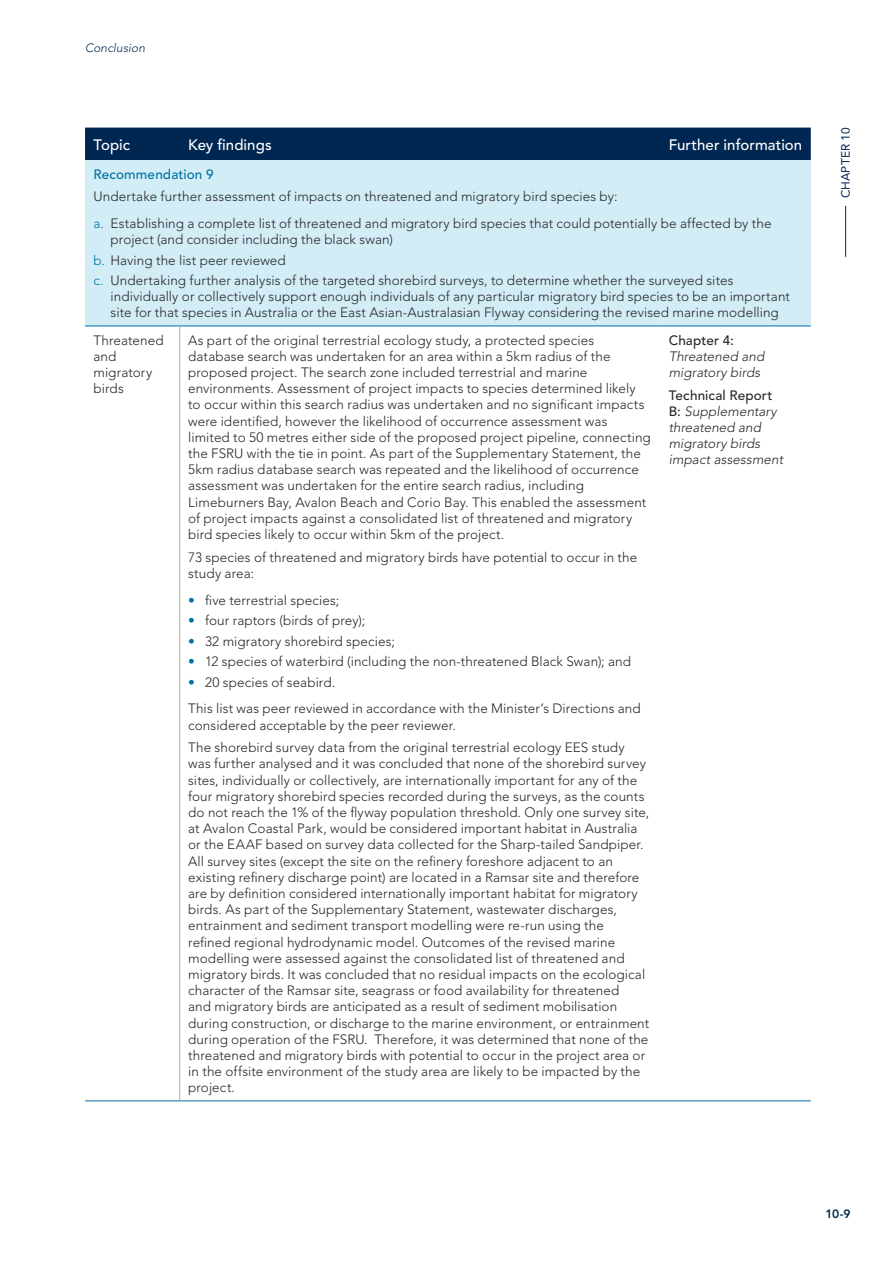
<style>
.page{position:relative;width:893px;height:1263px;background:#fff}
.page>*{position:absolute;margin:0;border:0;box-sizing:border-box;transform-origin:0 0}
.Table_Heading{font:500 15px "Avenir LT Std";letter-spacing:.005em;color:#fff}
.Table_Body_9pt{font:300 13.5px/16.2px "Avenir LT Std";letter-spacing:.005em;color:#292829}
.Alpha_Bullet{font:300 13.5px/16.2px "Avenir LT Std";letter-spacing:.005em;color:#292829}
.Table_Body_9pt-2{font:italic 300 13.5px/16.2px "Avenir LT Std";letter-spacing:.005em;color:#292829}
.Table_Body_9pt-3{font:500 13.5px "Avenir LT Std";letter-spacing:.01em;color:#0071a4}
.t1{font:italic 300 12px "Avenir LT Std";letter-spacing:.01em;color:#002752}
.t2{font:12px "Avenir LT Std";letter-spacing:.01em;color:#002752}
.t3{font:800 12px "Avenir LT Std";color:#002752}
.s1{color:#0071a4}
.s2{font-weight:500;font-style:normal}
</style>
<div class="page">
<hr style="left:845px;top:206px;width:1px;height:51px;background:#002752">
<div style="left:85px;top:128px;width:726px;height:32px;background:#002752"></div>
<div style="left:85px;top:160px;width:726px;height:166px;background:#d2edf6"></div>
<hr style="left:179px;top:326px;width:1px;height:774px;background:#c7ac64">
<hr style="left:85px;top:326px;width:95px;height:1px;background:#0071a4">
<hr style="left:180px;top:326px;width:480px;height:1px;background:#0071a4">
<hr style="left:660px;top:326px;width:151px;height:1px;background:#0071a4">
<hr style="left:85px;top:1100px;width:95px;height:1px;background:#0071a4">
<hr style="left:180px;top:1100px;width:480px;height:1px;background:#0071a4">
<hr style="left:660px;top:1100px;width:151px;height:1px;background:#0071a4">
<p class="t1" style="left:85px;top:40px;width:62px">Conclusion</p>
<p class="Table_Heading" style="left:94px;top:136px;width:38px">Topic</p>
<p class="Table_Heading" style="left:188px;top:136px;width:85px">Key findings</p>
<p class="Table_Heading" style="left:669px;top:136px;width:135px">Further information</p>
<p class="Table_Body_9pt-3" style="left:94px;top:166px;width:122px">Recommendation 9</p>
<p class="Table_Body_9pt" style="left:94px;top:188px;width:526px">Undertake further assessment of impacts on threatened and migratory bird species by:</p>
<p class="Alpha_Bullet" style="left:111px;top:215px;width:663px;text-indent:-17px"><span class="s1">a.</span> Establishing a complete list of threatened and migratory bird species that could potentially be affected by the project (and consider including the black swan)</p>
<p class="Alpha_Bullet" style="left:94px;top:252px;width:194px"><span class="s1">b.</span> Having the list peer reviewed</p>
<p class="Alpha_Bullet" style="left:111px;top:272px;width:681px;text-indent:-17px"><span class="s1">c.</span> Undertaking further analysis of the targeted shorebird surveys, to determine whether the surveyed sites individually or collectively support enough individuals of any particular migratory bird species to be an important site for that species in Australia or the East Asian-Australasian Flyway considering the revised marine modelling</p>
<p class="Table_Body_9pt" style="left:94px;top:332px;width:72px">Threatened and migratory birds</p>
<p class="Table_Body_9pt" style="left:188px;top:332px;width:464px">As part of the original terrestrial ecology study, a protected species database search was undertaken for an area within a 5km radius of the proposed project. The search zone included terrestrial and marine environments. Assessment of project impacts to species determined likely to occur within this search radius was undertaken and no significant impacts were identified, however the likelihood of occurrence assessment was limited to 50 metres either side of the proposed project pipeline, connecting the FSRU with the tie in point. As part of the Supplementary Statement, the 5km radius database search was repeated and the likelihood of occurrence assessment was undertaken for the entire search radius, including Limeburners Bay, Avalon Beach and Corio Bay. This enabled the assessment of project impacts against a consolidated list of threatened and migratory bird species likely to occur within 5km of the project.</p>
<p class="Table_Body_9pt" style="left:188px;top:549px;width:451px">73 species of threatened and migratory birds have potential to occur in the study area:</p>
<p class="Table_Body_9pt" style="left:188px;top:592px;width:153px"><span class="s1">•</span> five terrestrial species;</p>
<p class="Table_Body_9pt" style="left:188px;top:612px;width:179px"><span class="s1">•</span> four raptors (birds of prey);</p>
<p class="Table_Body_9pt" style="left:188px;top:633px;width:208px"><span class="s1">•</span> 32 migratory shorebird species;</p>
<p class="Table_Body_9pt" style="left:188px;top:653px;width:444px"><span class="s1">•</span> 12 species of waterbird (including the non-threatened Black Swan); and</p>
<p class="Table_Body_9pt" style="left:188px;top:674px;width:149px"><span class="s1">•</span> 20 species of seabird.</p>
<p class="Table_Body_9pt" style="left:188px;top:701px;width:454px">This list was peer reviewed in accordance with the Minister’s Directions and considered acceptable by the peer reviewer.</p>
<p class="Table_Body_9pt" style="left:188px;top:739px;width:463px">The shorebird survey data from the original terrestrial ecology EES study was further analysed and it was concluded that none of the shorebird survey sites, individually or collectively, are internationally important for any of the four migratory shorebird species recorded during the surveys, as the counts do not reach the 1% of the flyway population threshold. Only one survey site, at Avalon Coastal Park, would be considered important habitat in Australia or the EAAF based on survey data collected for the Sharp-tailed Sandpiper.<br>All survey sites (except the site on the refinery foreshore adjacent to an existing refinery discharge point) are located in a Ramsar site and therefore are by definition considered internationally important habitat for migratory birds. As part of the Supplementary Statement, wastewater discharges, entrainment and sediment transport modelling were re-run using the refined regional hydrodynamic model. Outcomes of the revised marine modelling were assessed against the consolidated list of threatened and migratory birds. It was concluded that no residual impacts on the ecological character of the Ramsar site, seagrass or food availability for threatened<br>and migratory birds are anticipated as a result of sediment mobilisation during construction, or discharge to the marine environment, or entrainment during operation of the FSRU. Therefore, it was determined that none of the threatened and migratory birds with potential to occur in the project area or in the offsite environment of the study area are likely to be impacted by the project.</p>
<p class="Table_Body_9pt-2" style="left:669px;top:332px;width:97px"><span class="s2">Chapter 4:<br></span>Threatened and migratory birds</p>
<p class="Table_Body_9pt-2" style="left:669px;top:387px;width:116px"><span class="s2">Technical Report<br>B:</span> Supplementary threatened and migratory birds impact assessment</p>
<p class="t2" style="left:839px;top:198px;width:72px;rotate:-90deg">CHAPTER 10</p>
<p class="t3" style="left:825px;top:1206px;width:27px">10-9</p>
</div>
